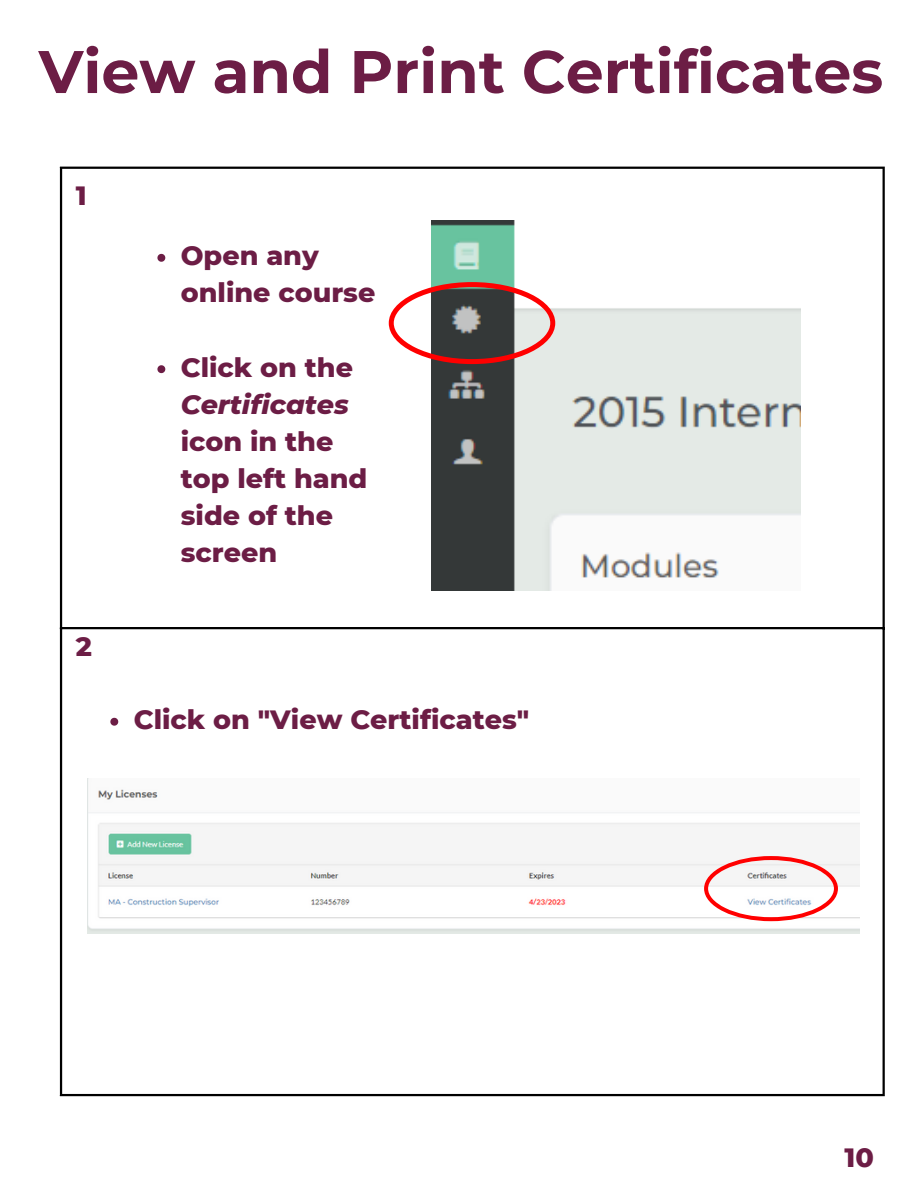
<style>
.page{position:relative;width:918px;height:1188px;background:#fff}
.page>*{position:absolute;margin:0;border:0;box-sizing:border-box;transform-origin:0 0}
.t1{font:700 60px "Montserrat";color:#6c1d45}
.t2{font:800 27px/37.2px "Montserrat";color:#6c1d45}
.t3{font:italic 800 27px "Montserrat";color:#6c1d45}
</style>
<div class="page">
<hr style="left:60px;top:169px;width:2px;height:925px;background:#000">
<hr style="left:883px;top:169px;width:2px;height:925px;background:#000">
<hr style="left:60px;top:167px;width:825px;height:2px;background:#000">
<hr style="left:60px;top:627px;width:825px;height:2px;background:#000">
<hr style="left:60px;top:1094px;width:825px;height:2px;background:#000">
<img style="left:431px;top:220px;width:369px;height:370px">
<svg style="left:389px;top:282px;width:166px;height:82px"></svg>
<img style="left:88px;top:779px;width:772px;height:154px">
<svg style="left:704px;top:856px;width:134px;height:65px"></svg>
<svg style="left:157px;top:254px;width:8px;height:8px"></svg>
<svg style="left:157px;top:365px;width:8px;height:8px"></svg>
<svg style="left:110px;top:718px;width:8px;height:8px"></svg>
<h1 class="t1" style="left:39px;top:35px;width:846px">View and Print Certificates</h1>
<p class="t2" style="left:76px;top:177px;width:12px">1</p>
<p class="t2" style="left:76px;top:627px;width:18px">2</p>
<p class="t2" style="left:181px;top:237px;width:196px">Open any online course</p>
<p class="t2" style="left:181px;top:348px;width:174px">Click on the</p>
<p class="t3" style="left:181px;top:387px;width:169px">Certificates</p>
<p class="t2" style="left:181px;top:422px;width:188px">icon in the top left hand side of the screen</p>
<p class="t2" style="left:134px;top:701px;width:397px">Click on "View Certificates"</p>
<p class="t2" style="left:845px;top:1138px;width:31px">10</p>
</div>
